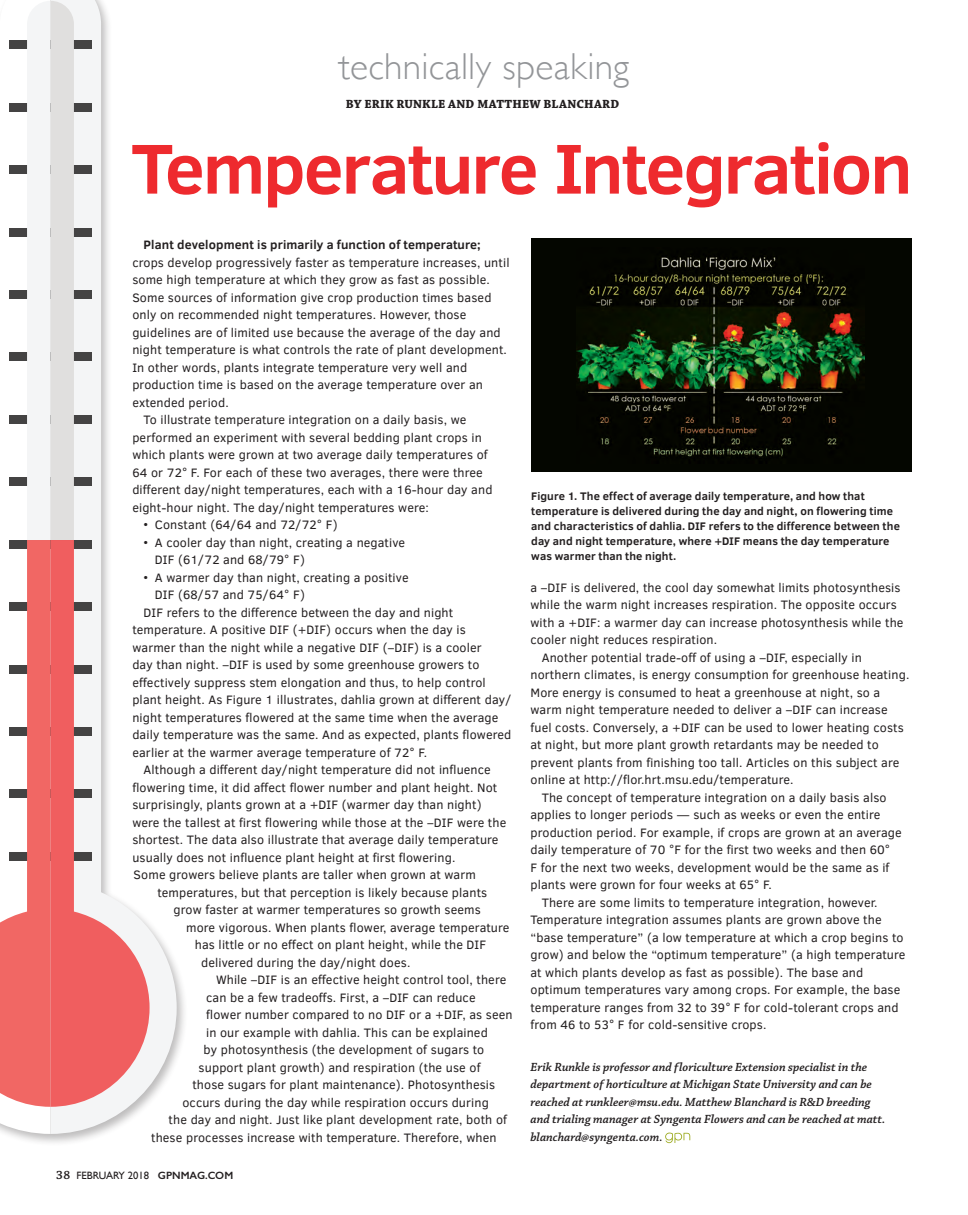
<style>
.page{position:relative;width:968px;height:1215px;background:#fff}
.page>*{position:absolute;margin:0;border:0;box-sizing:border-box;transform-origin:0 0}
.t1{font:700 72px "Clear Sans";letter-spacing:-.03em;color:#ee2a2e}
.t2{font:300 37.5px "Gill Sans";letter-spacing:.005em;color:#939598}
.t3{font:12.5px/17.5px "Clear Sans";letter-spacing:.01em;color:#231f20}
.t4{font:italic 600 12.5px/17.5px "Chaparral Pro";color:#231f20}
.Byline{font:700 12.5px "Chaparral Pro";letter-spacing:.015em;color:#231f20}
.t5{font:700 11.25px/15px "Clear Sans";letter-spacing:.01em;color:#231f20}
.t6{font:10.62px "Gill Sans";color:#231f20}
.s1{font-weight:700}
.s2{font-family:"Chaparral Pro";font-weight:600;font-size:12.5px}
.s3{font-weight:600}
</style>
<div class="page">
<svg style="left:665px;top:1133px;width:25px;height:10px"></svg>
<div style="left:0;top:0;width:189px;height:1147px;background:#231f20;opacity:.3"></div>
<svg style="left:0;top:0;width:50px;height:1134px"></svg>
<svg style="left:50px;top:0;width:127px;height:1134px"></svg>
<div style="left:9px;top:478px;width:82px;height:8px;background:#444343"></div>
<div style="left:9px;top:415px;width:82px;height:9px;background:#444343"></div>
<div style="left:9px;top:353px;width:82px;height:8px;background:#444343"></div>
<div style="left:9px;top:290px;width:82px;height:9px;background:#444343"></div>
<div style="left:9px;top:228px;width:82px;height:8px;background:#444343"></div>
<div style="left:9px;top:165px;width:82px;height:9px;background:#444343"></div>
<div style="left:9px;top:103px;width:82px;height:8px;background:#444343"></div>
<div style="left:9px;top:41px;width:82px;height:8px;background:#444343"></div>
<svg style="left:0;top:1px;width:74px;height:1106px"></svg>
<svg style="left:50px;top:540px;width:99px;height:567px"></svg>
<div style="left:531px;top:238px;width:380px;height:234px;background:#040600"></div>
<img style="left:576px;top:255px;width:288px;height:202px">
<p class="t2" style="left:339px;top:37px;width:292px">technically speaking</p>
<p class="Byline" style="left:346px;top:96px;width:275px">BY ERIK RUNKLE AND MATTHEW BLANCHARD</p>
<p class="t1" style="left:131px;top:116px;width:783px">Temperature Integration</p>
<p class="t3" style="left:132px;top:236px;width:379px;text-indent:11px"><span class="s1">Plant development is primarily a function of temperature; </span>crops develop progressively faster as temperature increases, until some high temperature at which they grow as fast as possible.<br>Some sources of information give crop production times based only on recommended night temperatures. However, those guidelines are of limited use because the average of the day and night temperature is what controls the rate of plant development.<br>In other words, plants integrate temperature very well and production time is based on the average temperature over an extended period.</p>
<p class="t3" style="left:132px;top:411px;width:361px;text-indent:11px">To illustrate temperature integration on a daily basis, we performed an experiment with several bedding plant crops in which plants were grown at two average daily temperatures of 64 or 72° F. For each of these two averages, there were three different day/night temperatures, each with a 16-hour day and eight-hour night. The day/night temperatures were:</p>
<p class="t3" style="left:144px;top:516px;width:195px">• Constant (64/64 and 72/72° F)</p>
<p class="t3" style="left:144px;top:534px;width:263px">• A cooler day than night, creating a negative</p>
<p class="t3" style="left:155px;top:551px;width:151px">DIF (61/72 and 68/79° F)</p>
<p class="t3" style="left:144px;top:569px;width:266px">• A warmer day than night, creating a positive</p>
<p class="t3" style="left:155px;top:586px;width:151px">DIF (68/57 and 75/64° F)</p>
<p class="t3" style="left:132px;top:604px;width:380px;text-indent:11px">DIF refers to the difference between the day and night temperature. A positive DIF (+DIF) occurs when the day is warmer than the night while a negative DIF (–DIF) is a cooler<br>day than night. –DIF is used by some greenhouse growers to effectively suppress stem elongation and thus, to help control plant height. As Figure 1 illustrates, dahlia grown at different day/ night temperatures flowered at the same time when the average daily temperature was the same. And as expected, plants flowered earlier at the warmer average temperature of 72° F.</p>
<p class="t3" style="left:144px;top:761px;width:349px">Although a different day/night temperature did not influence</p>
<p class="t3" style="left:132px;top:779px;width:366px">flowering time, it did affect flower number and plant height. Not</p>
<p class="t3" style="left:132px;top:796px;width:351px">surprisingly, plants grown at a +DIF (warmer day than night)</p>
<p class="t3" style="left:132px;top:814px;width:375px">were the tallest at first flowering while those at the –DIF were the</p>
<p class="t3" style="left:132px;top:831px;width:367px">shortest. The data also illustrate that average daily temperature</p>
<p class="t3" style="left:132px;top:849px;width:324px">usually does not influence plant height at first flowering.</p>
<p class="t3" style="left:134px;top:866px;width:344px">Some growers believe plants are taller when grown at warm</p>
<p class="t3" style="left:157px;top:884px;width:331px">temperatures, but that perception is likely because plants</p>
<p class="t3" style="left:174px;top:901px;width:308px">grow faster at warmer temperatures so growth seems</p>
<p class="t3" style="left:186px;top:919px;width:325px">more vigorous. When plants flower, average temperature</p>
<p class="t3" style="left:195px;top:936px;width:293px">has little or no effect on plant height, while the DIF</p>
<p class="t3" style="left:201px;top:954px;width:211px">delivered during the day/night does.</p>
<p class="t3" style="left:216px;top:971px;width:292px">While –DIF is an effective height control tool, there</p>
<p class="t3" style="left:206px;top:989px;width:271px">can be a few tradeoffs. First, a –DIF can reduce</p>
<p class="t3" style="left:206px;top:1006px;width:308px">flower number compared to no DIF or a +DIF, as seen</p>
<p class="t3" style="left:206px;top:1024px;width:283px">in our example with dahlia. This can be explained</p>
<p class="t3" style="left:204px;top:1041px;width:282px">by photosynthesis (the development of sugars to</p>
<p class="t3" style="left:199px;top:1059px;width:283px">support plant growth) and respiration (the use of</p>
<p class="t3" style="left:192px;top:1076px;width:304px">those sugars for plant maintenance). Photosynthesis</p>
<p class="t3" style="left:182px;top:1094px;width:308px">occurs during the day while respiration occurs during</p>
<p class="t3" style="left:169px;top:1111px;width:340px">the day and night. Just like plant development rate, both of</p>
<p class="t3" style="left:151px;top:1129px;width:347px">these processes increase with temperature. Therefore, when</p>
<p class="t6" style="left:56px;top:1169px;width:178px"><span class="s2">38</span> FEBRUARY 2018 <span class="s3">GPNMAG.COM</span></p>
<p class="t5" style="left:531px;top:488px;width:370px">Figure 1. The effect of average daily temperature, and how that temperature is delivered during the day and night, on flowering time and characteristics of dahlia. DIF refers to the difference between the day and night temperature, where +DIF means the day temperature was warmer than the night.</p>
<p class="t3" style="left:530px;top:579px;width:374px">a –DIF is delivered, the cool day somewhat limits photosynthesis while the warm night increases respiration. The opposite occurs with a +DIF: a warmer day can increase photosynthesis while the cooler night reduces respiration.</p>
<p class="t3" style="left:530px;top:649px;width:380px;text-indent:11px">Another potential trade-off of using a –DIF, especially in northern climates, is energy consumption for greenhouse heating.<br>More energy is consumed to heat a greenhouse at night, so a warm night temperature needed to deliver a –DIF can increase fuel costs. Conversely, a +DIF can be used to lower heating costs at night, but more plant growth retardants may be needed to prevent plants from finishing too tall. Articles on this subject are online at http://flor.hrt.msu.edu/temperature.</p>
<p class="t3" style="left:530px;top:789px;width:373px;text-indent:11px">The concept of temperature integration on a daily basis also applies to longer periods — such as weeks or even the entire production period. For example, if crops are grown at an average daily temperature of 70 °F for the first two weeks and then 60°<br>F for the next two weeks, development would be the same as if plants were grown for four weeks at 65° F.</p>
<p class="t3" style="left:530px;top:894px;width:376px;text-indent:11px">There are some limits to temperature integration, however.<br>Temperature integration assumes plants are grown above the “base temperature” (a low temperature at which a crop begins to grow) and below the “optimum temperature” (a high temperature at which plants develop as fast as possible). The base and optimum temperatures vary among crops. For example, the base temperature ranges from 32 to 39° F for cold-tolerant crops and from 46 to 53° F for cold-sensitive crops.</p>
<p class="t4" style="left:530px;top:1058px;width:356px">Erik Runkle is professor and floriculture Extension specialist in the department of horticulture at Michigan State University and can be reached at runkleer@msu.edu. Matthew Blanchard is R&amp;D breeding and trialing manager at Syngenta Flowers and can be reached at matt. blanchard@syngenta.com.</p>
</div>
